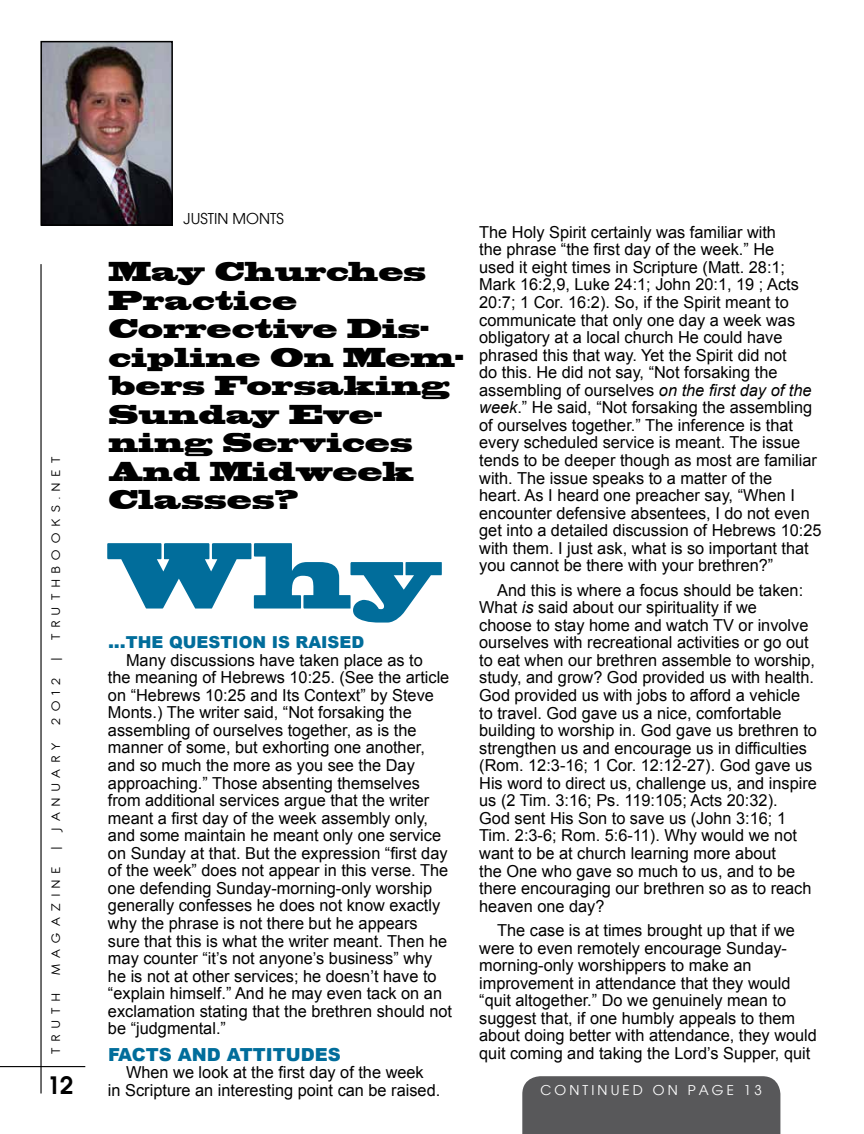
<style>
.page{position:relative;width:864px;height:1134px;background:#fff}
.page>*{position:absolute;margin:0;border:0;box-sizing:border-box;transform-origin:0 0}
.t1{font:87.15px "Blackoak Std";color:#016d9b;scale:.71 1}
.t2{font:25.5px/28.5px "Blackoak Std";color:#000;scale:.74 1}
.t3{font:600 24px "Avant Garde";color:#000}
.t4{font:900 18px "Arial";color:#016d9b}
.t5{font:16.5px/17.5px "Arial";color:#000}
.t6{font:900 16.5px "Arial";color:#016d9b}
.t7{font:15px "Avant Garde";color:#000}
.t8{font:13.5px "Antipasto";letter-spacing:.45em;color:#000;scale:1.11 1}
.t9{font:13.5px "Avant Garde";letter-spacing:.23em;color:#fff}
.s1{font-style:italic}
.s2{font-size:18px}
</style>
<div class="page">
<hr style="left:40px;top:264px;width:2px;height:830px;background:#000">
<hr style="left:0;top:1066px;width:85px;height:1px;background:#000">
<div style="left:522px;top:1076px;width:258px;height:58px;background:#58585a"></div>
<img style="left:43px;top:44px;width:127px;height:179px">
<div style="left:40px;top:41px;width:133px;height:185px;border:2px solid #000"></div>
<p class="t7" style="left:184px;top:209px;width:100px">JUSTIN MONTS</p>
<p class="t5" style="left:479px;top:223px;width:344px">The Holy Spirit certainly was familiar with<br>the phrase “the first day of the week.” He<br>used it eight times in Scripture (Matt. 28:1; Mark 16:2,9, Luke 24:1; John 20:1, 19 ; Acts 20:7; 1 Cor. 16:2). So, if the Spirit meant to communicate that only one day a week was obligatory at a local church He could have phrased this that way. Yet the Spirit did not<br>do this. He did not say, “Not forsaking the assembling of ourselves <span class="s1">on the first day of the week</span>.” He said, “Not forsaking the assembling of ourselves together.” The inference is that every scheduled service is meant. The issue tends to be deeper though as most are familiar with. The issue speaks to a matter of the<br>heart. As I heard one preacher say, “When I encounter defensive absentees, I do not even get into a detailed discussion of Hebrews 10:25 with them. I just ask, what is so important that you cannot be there with your brethren?”</p>
<p class="t5" style="left:479px;top:581px;width:339px;text-indent:18px">And this is where a focus should be taken:<br>What <span class="s1">is</span> said about our spirituality if we<br>choose to stay home and watch TV or involve ourselves with recreational activities or go out to eat when our brethren assemble to worship, study, and grow? God provided us with health.<br>God provided us with jobs to afford a vehicle to travel. God gave us a nice, comfortable building to worship in. God gave us brethren to strengthen us and encourage us in difficulties (Rom. 12:3-16; 1 Cor. 12:12-27). God gave us His word to direct us, challenge us, and inspire us (2 Tim. 3:16; Ps. 119:105; Acts 20:32).<br>God sent His Son to save us (John 3:16; 1<br>Tim. 2:3-6; Rom. 5:6-11). Why would we not want to be at church learning more about<br>the One who gave so much to us, and to be there encouraging our brethren so as to reach heaven one day?</p>
<p class="t5" style="left:479px;top:922px;width:339px;text-indent:18px">The case is at times brought up that if we were to even remotely encourage Sunday&shy;morning-only worshippers to make an improvement in attendance that they would “quit altogether.” Do we genuinely mean to suggest that, if one humbly appeals to them about doing better with attendance, they would quit coming and taking the Lord’s Supper, quit</p>
<h2 class="t2" style="left:109px;top:258px;width:481px">May Churches<br>Practice<br>Corrective Dis&shy;cipline On Mem&shy;bers Forsaking<br>Sunday Eve&shy;ning Services<br>And Midweek<br>Classes?</h2>
<p class="t8" style="left:48px;top:640px;width:167px;rotate:-90deg">truthbooks.net</p>
<h1 class="t1" style="left:106px;top:518px;width:476px">Why</h1>
<p class="t6" style="left:108px;top:630px;width:258px"><span class="s2">...</span>THE QUESTION IS RAISED</p>
<p class="t5" style="left:126px;top:651px;width:298px">Many discussions have taken place as to</p>
<p class="t5" style="left:108px;top:669px;width:343px">the meaning of Hebrews 10:25. (See the article</p>
<p class="t5" style="left:108px;top:686px;width:327px">on “Hebrews 10:25 and Its Context” by Steve</p>
<p class="t5" style="left:108px;top:704px;width:305px">Monts.) The writer said, “Not forsaking the</p>
<p class="t5" style="left:108px;top:722px;width:310px">assembling of ourselves together, as is the</p>
<p class="t5" style="left:108px;top:739px;width:318px">manner of some, but exhorting one another,</p>
<p class="t5" style="left:108px;top:757px;width:308px">and so much the more as you see the Day</p>
<p class="t5" style="left:108px;top:774px;width:314px">approaching.” Those absenting themselves</p>
<p class="t5" style="left:108px;top:792px;width:323px">from additional services argue that the writer</p>
<p class="t5" style="left:108px;top:809px;width:322px">meant a first day of the week assembly only,</p>
<p class="t5" style="left:108px;top:827px;width:335px">and some maintain he meant only one service</p>
<p class="t5" style="left:108px;top:844px;width:341px">on Sunday at that. But the expression “first day</p>
<p class="t5" style="left:108px;top:862px;width:342px">of the week” does not appear in this verse. The</p>
<p class="t5" style="left:108px;top:880px;width:326px">one defending Sunday-morning-only worship</p>
<p class="t5" style="left:108px;top:897px;width:334px">generally confesses he does not know exactly</p>
<p class="t5" style="left:108px;top:915px;width:311px">why the phrase is not there but he appears</p>
<p class="t5" style="left:108px;top:932px;width:341px">sure that this is what the writer meant. Then he</p>
<p class="t5" style="left:108px;top:950px;width:326px">may counter “it’s not anyone’s business” why</p>
<p class="t5" style="left:108px;top:967px;width:330px">he is not at other services; he doesn’t have to</p>
<p class="t5" style="left:108px;top:985px;width:336px">“explain himself.” And he may even tack on an</p>
<p class="t5" style="left:108px;top:1002px;width:346px">exclamation stating that the brethren should not</p>
<p class="t5" style="left:108px;top:1020px;width:120px">be “judgmental.”</p>
<p class="t4" style="left:108px;top:1041px;width:14px">FACT</p>
<p class="t4" style="left:159px;top:1041px;width:183px">S AND ATTITUDES</p>
<p class="t5" style="left:108px;top:1064px;width:334px;text-align:center">When we look at the first day of the week<br>in Scripture an interesting point can be raised.</p>
<p class="t8" style="left:48px;top:660px;width:3px;rotate:-90deg">|</p>
<p class="t8" style="left:48px;top:725px;width:44px;rotate:-90deg">2012</p>
<p class="t8" style="left:48px;top:830px;width:80px;rotate:-90deg">January</p>
<p class="t8" style="left:48px;top:849px;width:3px;rotate:-90deg">|</p>
<p class="t8" style="left:48px;top:975px;width:99px;rotate:-90deg">magazine</p>
<p class="t8" style="left:48px;top:1054px;width:56px;rotate:-90deg">truth</p>
<h3 class="t3" style="left:48px;top:1069px;width:27px">12</h3>
<p class="t9" style="left:541px;top:1082px;width:223px">C ONTINUED ON PAGE 13</p>
</div>
